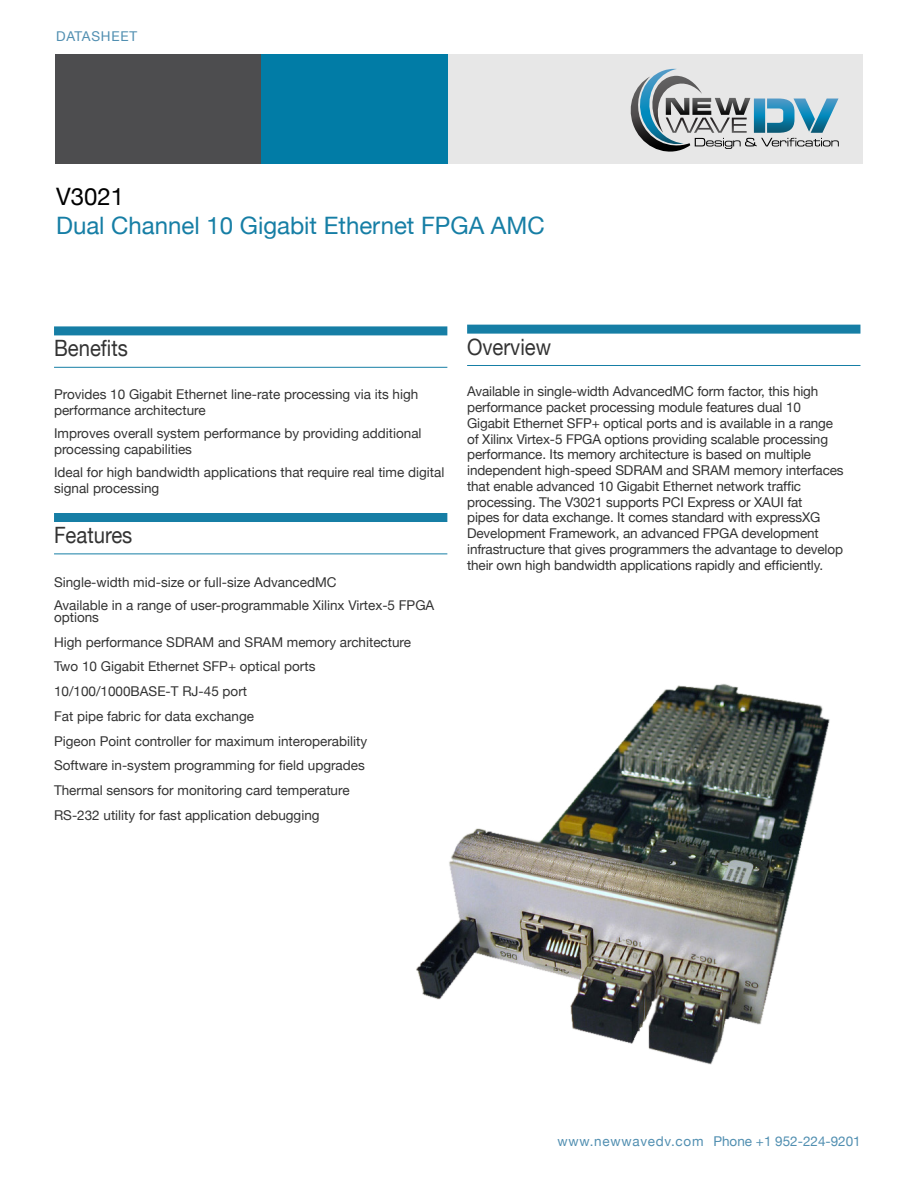
<style>
.page{position:relative;width:917px;height:1187px;background:#fff}
.page>*{position:absolute;margin:0;border:0;box-sizing:border-box;transform-origin:0 0}
.Product_name{font:24px "Helvetica Neue";color:#167ea5}
.Product_name-2{font:24px "Helvetica Neue";color:#000}
.Head1{font:22.5px "Helvetica Neue";color:#333;scale:.9 1}
.Body_grey{font:13.5px/16.2px "Helvetica Neue";letter-spacing:-.01em;color:#333}
.t1{font:13.5px "Helvetica Neue";letter-spacing:.055em;color:#518fb1}
</style>
<div class="page">
<div style="left:55px;top:54px;width:206px;height:110px;background:#4d4d4f"></div>
<div style="left:448px;top:54px;width:415px;height:110px;background:#e7e7e7"></div>
<div style="left:261px;top:54px;width:187px;height:110px;background:#017ca6"></div>
<svg style="left:630px;top:69px;width:209px;height:83px"></svg>
<div style="left:54px;top:326px;width:393px;height:9px;background:#167ea5"></div>
<hr style="left:54px;top:367px;width:393px;height:1px;background:#167ea5">
<div style="left:54px;top:513px;width:393px;height:9px;background:#167ea5"></div>
<hr style="left:54px;top:553px;width:393px;height:1px;background:#167ea5">
<div style="left:467px;top:325px;width:393px;height:9px;background:#167ea5"></div>
<hr style="left:467px;top:365px;width:393px;height:1px;background:#167ea5">
<img style="left:416px;top:684px;width:414px;height:381px">
<p class="t1" style="left:56px;top:28px;width:82px">DATASHEET</p>
<p class="Product_name-2" style="left:56px;top:182px;width:70px">V3021</p>
<p class="Product_name" style="left:56px;top:211px;width:490px">Dual Channel 10 Gigabit Ethernet FPGA AMC</p>
<p class="Head1" style="left:54px;top:335px;width:84px">Benefits</p>
<p class="Body_grey" style="left:54px;top:385px;width:366px">Provides 10 Gigabit Ethernet line-rate processing via its high performance architecture</p>
<p class="Body_grey" style="left:54px;top:425px;width:369px">Improves overall system performance by providing additional processing capabilities</p>
<p class="Body_grey" style="left:54px;top:464px;width:392px">Ideal for high bandwidth applications that require real time digital signal processing</p>
<p class="Head1" style="left:54px;top:522px;width:89px">Features</p>
<p class="Body_grey" style="left:54px;top:574px;width:284px">Single-width mid-size or full-size AdvancedMC</p>
<p class="Body_grey" style="left:54px;top:597px;width:382px">Available in a range of user-programmable Xilinx Virtex-5 FPGA</p>
<p class="Body_grey" style="left:54px;top:609px;width:47px">options</p>
<p class="Body_grey" style="left:54px;top:634px;width:359px">High performance SDRAM and SRAM memory architecture</p>
<p class="Body_grey" style="left:54px;top:658px;width:263px">Two 10 Gigabit Ethernet SFP+ optical ports</p>
<p class="Body_grey" style="left:54px;top:683px;width:195px">10/100/1000BASE-T RJ-45 port</p>
<p class="Body_grey" style="left:54px;top:708px;width:202px">Fat pipe fabric for data exchange</p>
<p class="Body_grey" style="left:54px;top:733px;width:315px">Pigeon Point controller for maximum interoperability</p>
<p class="Body_grey" style="left:54px;top:757px;width:312px">Software in-system programming for field upgrades</p>
<p class="Body_grey" style="left:54px;top:782px;width:297px">Thermal sensors for monitoring card temperature</p>
<p class="Body_grey" style="left:54px;top:807px;width:267px">RS-232 utility for fast application debugging</p>
<p class="Head1" style="left:467px;top:333px;width:95px">Overview</p>
<p class="Body_grey" style="left:467px;top:383px;width:353px">Available in single-width AdvancedMC form factor, this high</p>
<p class="Body_grey" style="left:467px;top:399px;width:335px">performance packet processing module features dual 10</p>
<p class="Body_grey" style="left:467px;top:415px;width:368px">Gigabit Ethernet SFP+ optical ports and is available in a range</p>
<p class="Body_grey" style="left:467px;top:430px;width:362px">of Xilinx Virtex-5 FPGA options providing scalable processing</p>
<p class="Body_grey" style="left:467px;top:446px;width:346px">performance. Its memory architecture is based on multiple</p>
<p class="Body_grey" style="left:467px;top:462px;width:378px">independent high-speed SDRAM and SRAM memory interfaces</p>
<p class="Body_grey" style="left:467px;top:478px;width:336px">that enable advanced 10 Gigabit Ethernet network traffic</p>
<p class="Body_grey" style="left:467px;top:493px;width:337px">processing. The V3021 supports PCI Express or XAUI fat</p>
<p class="Body_grey" style="left:467px;top:509px;width:355px">pipes for data exchange. It comes standard with expressXG</p>
<p class="Body_grey" style="left:467px;top:525px;width:353px">Development Framework, an advanced FPGA development</p>
<p class="Body_grey" style="left:467px;top:541px;width:377px">infrastructure that gives programmers the advantage to develop</p>
<p class="Body_grey" style="left:467px;top:556px;width:357px">their own high bandwidth applications rapidly and efficiently.</p>
<p class="t1" style="left:558px;top:1133px;width:305px">www.newwavedv.com Phone +1 952-224-9201</p>
</div>
